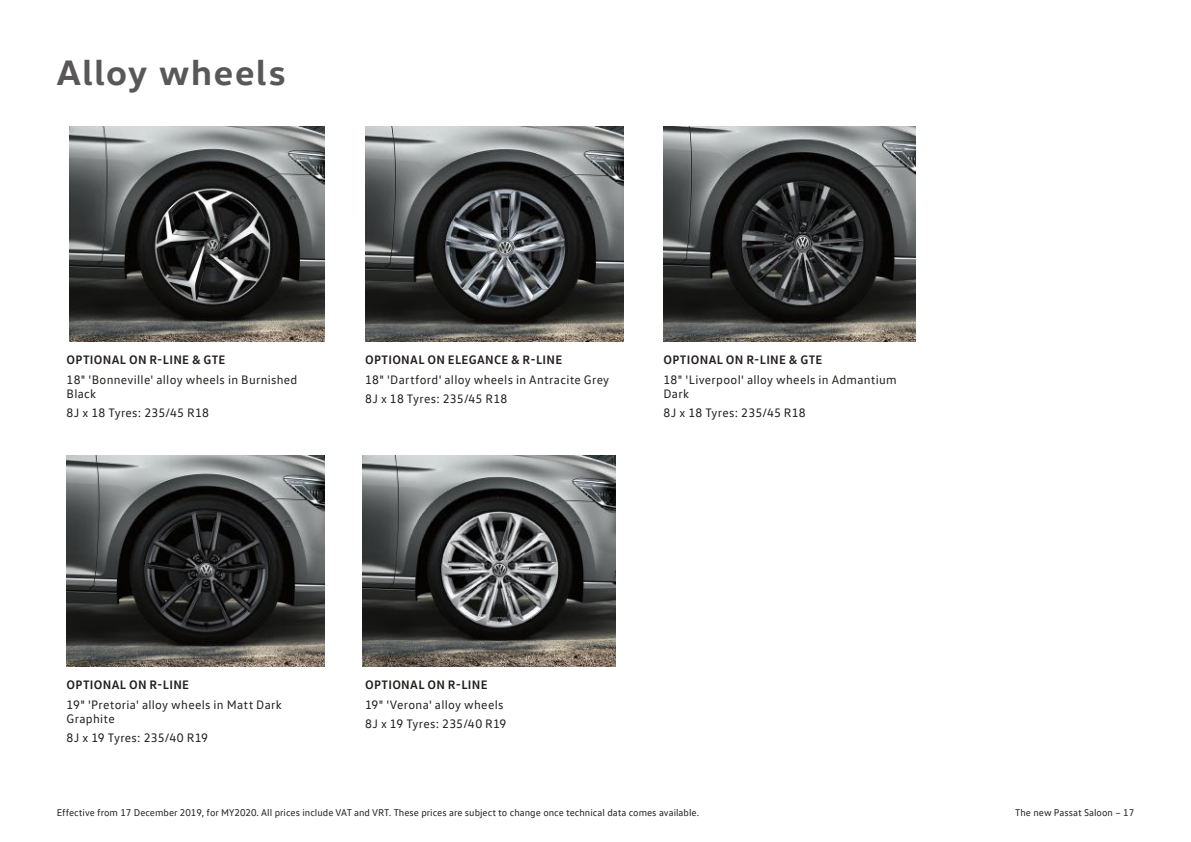
<style>
.page{position:relative;width:1191px;height:842px;background:#fff}
.page>*{position:absolute;margin:0;border:0;box-sizing:border-box;transform-origin:0 0}
.t1{font:700 36px "VW Head";letter-spacing:.045em;color:#5a5758}
.t2{font:12.4px/14px "VW Text";letter-spacing:.02em;color:#241f1f}
.t3{font:700 12.4px "VW Text";letter-spacing:.025em;color:#241f1f}
.t4{font:10px "VW Text";color:#241f1f}
</style>
<div class="page">
<img style="left:363px;top:455px;width:252px;height:211px">
<img style="left:69px;top:127px;width:256px;height:214px">
<img style="left:67px;top:455px;width:258px;height:211px">
<img style="left:663px;top:127px;width:253px;height:214px">
<img style="left:365px;top:127px;width:258px;height:214px">
<h1 class="t1" style="left:57px;top:49px;width:230px">Alloy wheels</h1>
<p class="t3" style="left:67px;top:352px;width:160px">OPTIONAL ON R-LINE &amp; GTE</p>
<p class="t2" style="left:67px;top:372px;width:232px">18" 'Bonneville' alloy wheels in Burnished<br>Black</p>
<p class="t2" style="left:67px;top:406px;width:144px">8J x 18 Tyres: 235/45 R18</p>
<p class="t3" style="left:365px;top:352px;width:199px">OPTIONAL ON ELEGANCE &amp; R-LINE</p>
<p class="t2" style="left:365px;top:369px;width:246px;line-height:19.6px">18" 'Dartford' alloy wheels in Antracite Grey<br>8J x 18 Tyres: 235/45 R18</p>
<p class="t3" style="left:663px;top:352px;width:160px">OPTIONAL ON R-LINE &amp; GTE</p>
<p class="t2" style="left:663px;top:372px;width:235px">18" 'Liverpool' alloy wheels in Admantium<br>Dark</p>
<p class="t2" style="left:663px;top:406px;width:144px">8J x 18 Tyres: 235/45 R18</p>
<p class="t3" style="left:67px;top:676px;width:124px">OPTIONAL ON R-LINE</p>
<p class="t2" style="left:67px;top:697px;width:217px">19" 'Pretoria' alloy wheels in Matt Dark<br>Graphite</p>
<p class="t2" style="left:67px;top:731px;width:143px">8J x 19 Tyres: 235/40 R19</p>
<p class="t3" style="left:365px;top:676px;width:124px">OPTIONAL ON R-LINE</p>
<p class="t2" style="left:365px;top:694px;width:143px;line-height:19.6px">19" 'Verona' alloy wheels<br>8J x 19 Tyres: 235/40 R19</p>
<p class="t4" style="left:57px;top:807px;width:644px">Effective from 17 December 2019, for MY2020. All prices include VAT and VRT. These prices are subject to change once technical data comes available.</p>
<p class="t4" style="left:1015px;top:807px;width:120px">The new Passat Saloon – 17</p>
</div>
